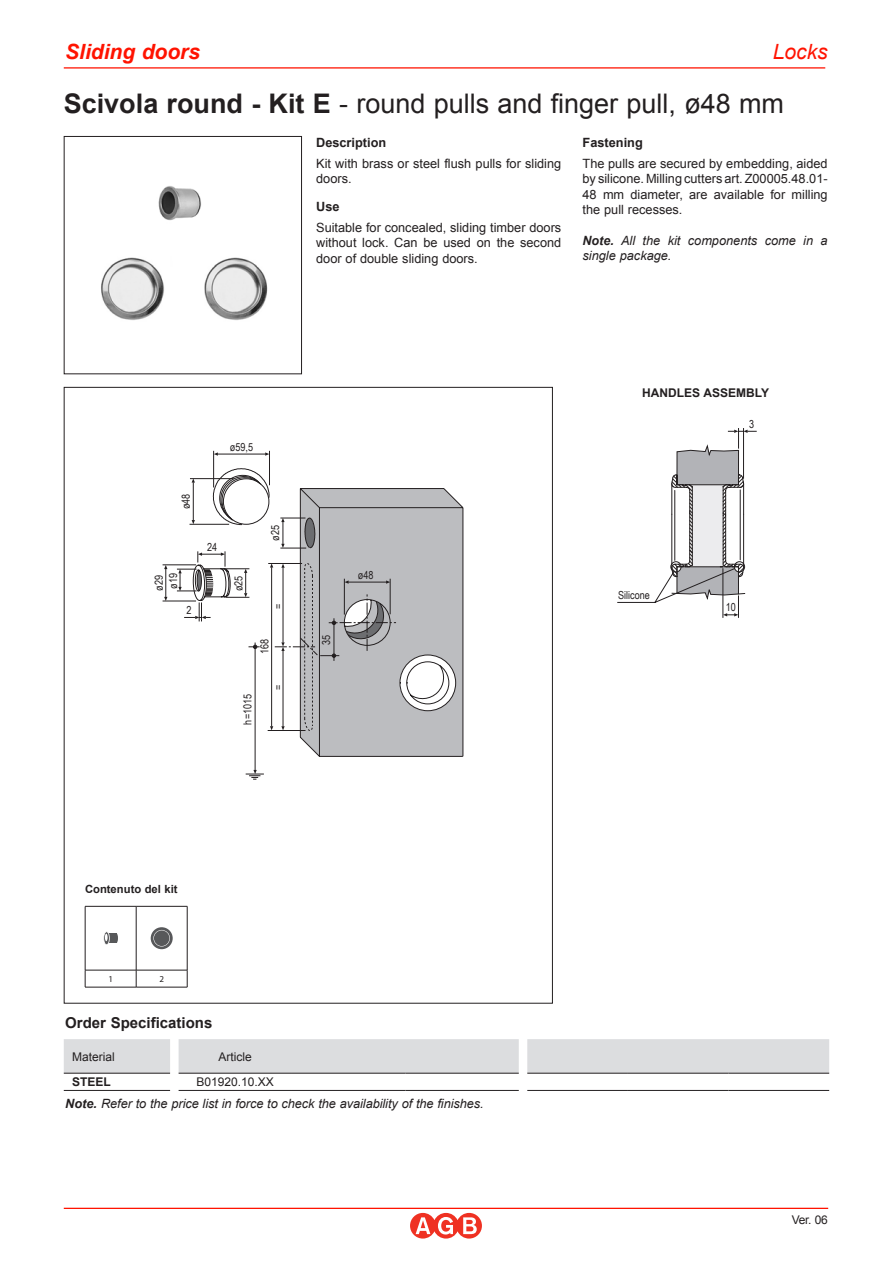
<style>
.page{position:relative;width:893px;height:1263px;background:#fff}
.page>*{position:absolute;margin:0;border:0;box-sizing:border-box;transform-origin:0 0}
.t1{font:27px "Arial";color:#231f20}
.t2{font:italic 700 21px "Arial";color:#ff1300}
.t3{font:italic 21px "Arial";color:#ff1300}
.t4{font:700 15px "Arial";color:#231f20}
.t5{font:12.75px/15.3px "Arial";color:#231f20;text-align:justify}
.t6{font:italic 12.75px/15.3px "Arial";letter-spacing:-.005em;color:#231f20}
.t7{font:700 12.75px "Arial";color:#231f20}
.t8{font:12px "Arial";color:#231f20}
.t9{font:700 12px "Arial";color:#231f20}
.t10{font:700 11.25px "Arial";color:#231f20}
.t11{font:11.1px "Arial Narrow";color:#231f20}
.t12{font:9px "Myriad Pro";color:#231f20}
.s1{font-weight:700}
</style>
<div class="page">
<hr style="left:64px;top:67px;width:761px;height:2px;background:#ff1300">
<hr style="left:255px;top:642px;width:1px;height:128px;background:#231f20">
<svg style="left:246px;top:770px;width:18px;height:10px"></svg>
<hr style="left:218px;top:454px;width:47px;height:1px;background:#231f20">
<hr style="left:269px;top:451px;width:1px;height:34px;background:#231f20">
<hr style="left:213px;top:451px;width:1px;height:36px;background:#231f20">
<svg style="left:214px;top:452px;width:4px;height:4px"></svg>
<svg style="left:265px;top:452px;width:4px;height:4px"></svg>
<svg style="left:164px;top:566px;width:3px;height:35px"></svg>
<hr style="left:163px;top:601px;width:33px;height:1px;background:#231f20">
<hr style="left:163px;top:565px;width:33px;height:1px;background:#231f20">
<svg style="left:177px;top:468px;width:286px;height:288px"></svg>
<div style="left:64px;top:1039px;width:765px;height:34px;background:#dcdddf"></div>
<hr style="left:64px;top:1073px;width:106px;height:1px;background:#231f20">
<hr style="left:179px;top:1073px;width:113px;height:1px;background:#231f20">
<hr style="left:292px;top:1073px;width:113px;height:1px;background:#231f20">
<hr style="left:405px;top:1073px;width:114px;height:1px;background:#231f20">
<hr style="left:527px;top:1073px;width:101px;height:1px;background:#231f20">
<hr style="left:628px;top:1073px;width:101px;height:1px;background:#231f20">
<hr style="left:729px;top:1073px;width:100px;height:1px;background:#231f20">
<hr style="left:64px;top:1090px;width:106px;height:1px;background:#231f20">
<hr style="left:179px;top:1090px;width:113px;height:1px;background:#231f20">
<hr style="left:292px;top:1090px;width:113px;height:1px;background:#231f20">
<hr style="left:405px;top:1090px;width:114px;height:1px;background:#231f20">
<hr style="left:527px;top:1090px;width:101px;height:1px;background:#231f20">
<hr style="left:628px;top:1090px;width:101px;height:1px;background:#231f20">
<hr style="left:729px;top:1090px;width:100px;height:1px;background:#231f20">
<img style="left:101px;top:186px;width:167px;height:134px">
<div style="left:64px;top:136px;width:238px;height:238px;border:1px solid #231f20"></div>
<hr style="left:85px;top:987px;width:51px;height:1px;background:#231f20">
<hr style="left:136px;top:987px;width:51px;height:1px;background:#231f20">
<svg style="left:85px;top:906px;width:103px;height:81px"></svg>
<svg style="left:617px;top:428px;width:140px;height:189px"></svg>
<svg style="left:410px;top:1213px;width:72px;height:25px"></svg>
<hr style="left:64px;top:1208px;width:764px;height:1px;background:#ff1300">
<h2 class="t2" style="left:65px;top:38px;width:136px">Sliding doors</h2>
<h2 class="t3" style="left:773px;top:38px;width:56px">Locks</h2>
<h1 class="t1" style="left:64px;top:86px;width:722px"><span class="s1">Scivola round - Kit E</span> - round pulls and finger pull, ø48 mm</h1>
<p class="t7" style="left:316px;top:134px;width:72px">Description</p>
<p class="t5" style="left:316px;top:156px;width:247px">Kit with brass or steel flush pulls for sliding doors.</p>
<p class="t7" style="left:316px;top:198px;width:25px">Use</p>
<p class="t5" style="left:316px;top:220px;width:247px">Suitable for concealed, sliding timber doors without lock. Can be used on the second door of double sliding doors.</p>
<p class="t7" style="left:583px;top:134px;width:62px">Fastening</p>
<p class="t5" style="left:583px;top:156px;width:247px">The pulls are secured by embedding, aided by silicone. Milling cutters art. Z00005.48.01- 48 mm diameter, are available for milling the pull recesses.</p>
<p class="t6" style="left:583px;top:233px;width:247px"><span class="s1">Note.</span> All the kit components come in a single package.</p>
<p class="t9" style="left:642px;top:385px;width:128px">HANDLES ASSEMBLY</p>
<p class="t11" style="left:178px;top:509px;width:17px;rotate:-90deg">ø48</p>
<p class="t11" style="left:230px;top:438px;width:25px">ø59,5</p>
<p class="t11" style="left:207px;top:539px;width:12px">24</p>
<p class="t11" style="left:165px;top:589px;width:17px;rotate:-90deg">ø19</p>
<p class="t11" style="left:151px;top:591px;width:17px;rotate:-90deg">ø29</p>
<p class="t11" style="left:230px;top:591px;width:17px;rotate:-90deg">ø25</p>
<p class="t11" style="left:186px;top:602px;width:7px">2</p>
<p class="t11" style="left:267px;top:541px;width:17px;rotate:-90deg">ø25</p>
<p class="t11" style="left:270px;top:609px;width:7px;rotate:-90deg">=</p>
<p class="t11" style="left:256px;top:654px;width:17px;rotate:-90deg">168</p>
<p class="t11" style="left:239px;top:724px;width:32px;rotate:-90deg">h=1015</p>
<p class="t11" style="left:270px;top:690px;width:7px;rotate:-90deg">=</p>
<p class="t11" style="left:318px;top:645px;width:12px;rotate:-90deg">35</p>
<p class="t11" style="left:358px;top:566px;width:17px">ø48</p>
<p class="t10" style="left:85px;top:881px;width:94px">Contenuto del kit</p>
<p class="t12" style="left:108px;top:974px;width:6px">1</p>
<p class="t12" style="left:159px;top:974px;width:6px">2</p>
<p class="t4" style="left:65px;top:1013px;width:149px">Order Specifications</p>
<p class="t8" style="left:72px;top:1048px;width:44px">Material</p>
<p class="t8" style="left:219px;top:1048px;width:35px">Article</p>
<p class="t9" style="left:72px;top:1074px;width:40px">STEEL</p>
<p class="t8" style="left:197px;top:1074px;width:79px">B01920.10.XX</p>
<p class="t6" style="left:65px;top:1096px;width:420px"><span class="s1">Note.</span> Refer to the price list in force to check the availability of the finishes.</p>
<p class="t11" style="left:618px;top:587px;width:33px">Silicone</p>
<p class="t11" style="left:749px;top:416px;width:7px">3</p>
<p class="t11" style="left:726px;top:599px;width:12px">10</p>
<p class="t8" style="left:792px;top:1212px;width:37px">Ver. 06</p>
</div>
